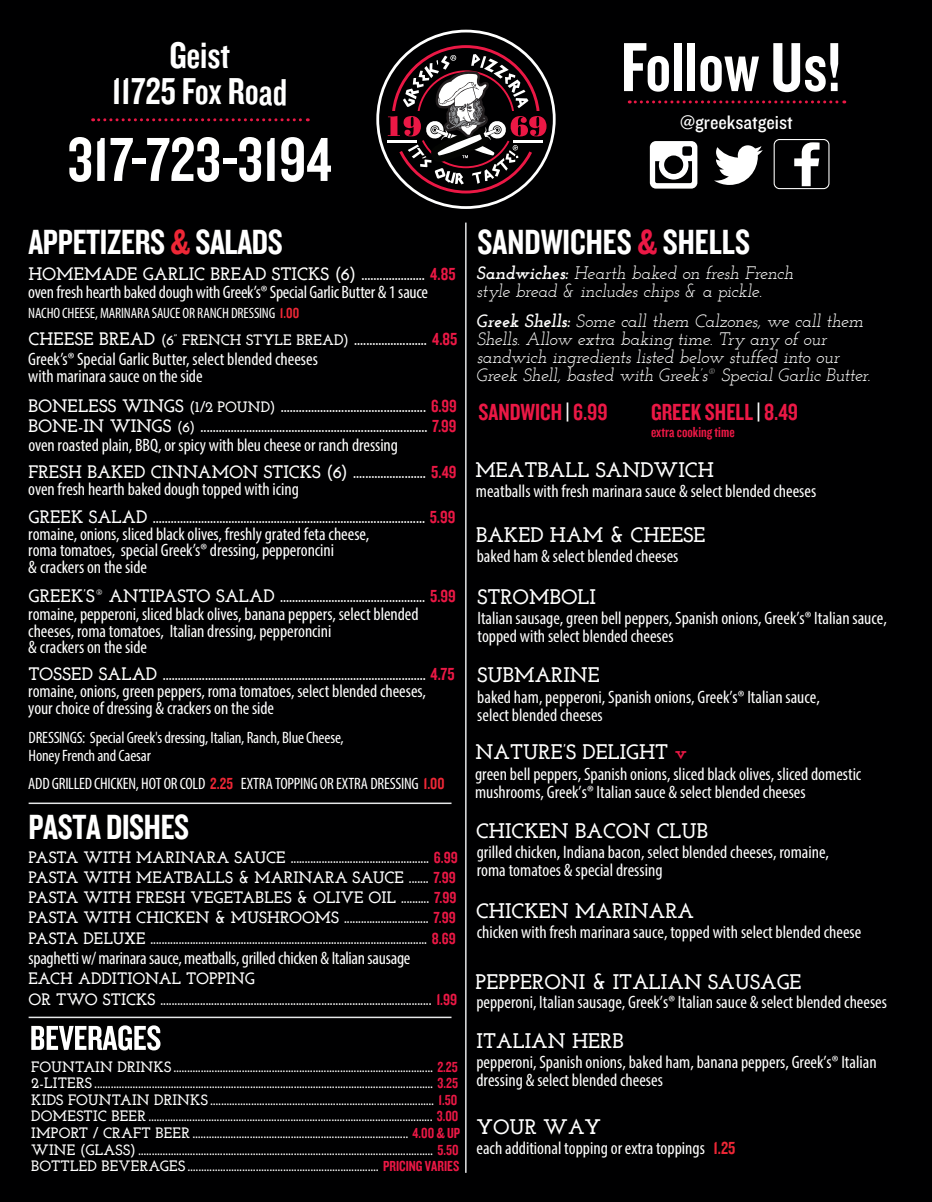
<style>
.page{position:relative;width:932px;height:1202px;background:#000001}
.page>*{position:absolute;margin:0;border:0;box-sizing:border-box;transform-origin:0 0}
.t1{font:64.5px "Knockout HTF49 Liteweight";color:#fff}
.t2{font:38.55px/36px "Knockout HTF49 Liteweight";letter-spacing:-.005em;color:#fff;text-align:center}
.t3{font:36px "Knockout HTF49 Liteweight";letter-spacing:-.01em;color:#fff}
.t4{font:24px "Knockout HTF49 Liteweight";color:#eb1845}
.t5{font:700 21px "Josefin Slab";color:#fff}
.t6{font:20.25px "Knockout HTF30 Junior Welterwt";color:#fff}
.t7{font:condensed 18px/16.5px "Myriad Pro";color:#fff}
.t8{font:700 18px/20.7px "Josefin Slab";color:#fff}
.t9{font:italic 18px/18px "Josefin Slab";letter-spacing:-.015em;color:#fff}
.t10{font:700 16.5px/20.2px "Josefin Slab";letter-spacing:.005em;color:#fff;text-align:justify}
.t11{font:condensed 16.5px/18px "Myriad Pro";letter-spacing:-.015em;color:#fff}
.t12{font:condensed 15px/16.5px "Myriad Pro";letter-spacing:-.01em;color:#fff}
.t13{font:15px "Knockout HTF49 Liteweight";color:#eb1845}
.s1{color:#ed2736}
.s2{font-family:"Knockout HTF49 Liteweight";font-weight:400;color:#eb1845}
.s3{font-family:"Knockout HTF49 Liteweight";font-stretch:normal;color:#ed2736}
.s4{font-size:15px}
.s5{font-family:"Josefin Slab";font-weight:700;font-stretch:normal}
.s6{font-family:"Knockout HTF49 Liteweight";font-stretch:normal;color:#eb1845}
.s7{color:#eb1845}
.s8{font-weight:700}
.s9{color:#fff}
</style>
<div class="page">
<svg style="left:378px;top:31px;width:176px;height:176px"></svg>
<hr style="left:387px;top:140px;width:29px;height:3px;background:#fff">
<svg style="left:388px;top:45px;width:158px;height:157px"></svg>
<hr style="left:29px;top:802px;width:422px;height:2px;background:#e6e7e9">
<hr style="left:29px;top:1016px;width:422px;height:2px;background:#e6e7e9">
<svg style="left:31px;top:1025px;width:129px;height:25px"></svg>
<hr style="left:465px;top:222px;width:1px;height:950px;background:#e6e7e9">
<svg style="left:624px;top:43px;width:45px;height:49px"></svg>
<div style="left:674px;top:43px;width:7px;height:48px;background:#fff"></div>
<div style="left:687px;top:43px;width:8px;height:48px;background:#fff"></div>
<svg style="left:700px;top:56px;width:59px;height:36px"></svg>
<svg style="left:773px;top:43px;width:65px;height:49px"></svg>
<svg style="left:650px;top:141px;width:47px;height:48px"></svg>
<svg style="left:714px;top:145px;width:48px;height:40px"></svg>
<svg style="left:794px;top:142px;width:25px;height:44px"></svg>
<div style="left:773px;top:139px;width:56px;height:50px;border:1px solid #fff;border-radius:5px"></div>
<svg style="left:629px;top:100px;width:215px;height:3px"></svg>
<svg style="left:93px;top:118px;width:215px;height:3px"></svg>
<h2 class="t2" style="left:112px;top:38px;width:177px">Geist<br>11725 Fox Road</h2>
<h1 class="t1" style="left:67px;top:127px;width:266px">317-723-3194</h1>
<p class="t6" style="left:680px;top:112px;width:114px">@greeksatgeist</p>
<h3 class="t3" style="left:28px;top:223px;width:256px">APPETIZERS<span class="s1">&amp;</span> SALADS</h3>
<p class="t8" style="left:29px;top:263px;width:428px">HOMEMADE GARLIC BREAD STICKS (6) ..................... <span class="s2">4.85</span></p>
<p class="t7" style="left:28px;top:284px;width:401px">oven fresh hearth baked dough with Greek’s® Special Garlic Butter &amp; 1 sauce</p>
<p class="t12" style="left:28px;top:304px;width:272px">NACHO CHEESE, MARINARA SAUCE OR RANCH DRESSING <span class="s3">1.00</span></p>
<p class="t8" style="left:29px;top:329px;width:430px">CHEESE BREAD <span class="s4">(6” FRENCH STYLE BREAD)</span> ........................ <span class="s2">4.85</span></p>
<p class="t7" style="left:28px;top:351px;width:291px">Greek’s® Special Garlic Butter, select blended cheeses with marinara sauce on the side</p>
<p class="t8" style="left:29px;top:395px;width:430px">BONELESS WINGS <span class="s4">(1/2 POUND)</span> ................................................ <span class="s2">6.99<br></span>BONE-IN WINGS <span class="s4">(6)</span> ........................................................................... <span class="s2">7.99</span></p>
<p class="t7" style="left:28px;top:437px;width:371px">oven roasted plain, BBQ, or spicy with bleu cheese or ranch dressing</p>
<p class="t8" style="left:29px;top:461px;width:429px">FRESH BAKED CINNAMON STICKS (6) ........................ <span class="s2">5.49</span></p>
<p class="t7" style="left:28px;top:480px;width:272px">oven fresh hearth baked dough topped with icing</p>
<p class="t8" style="left:29px;top:506px;width:428px">GREEK SALAD .......................................................................................... <span class="s2">5.99</span></p>
<p class="t7" style="left:28px;top:525px;width:342px">romaine, onions, sliced black olives, freshly grated feta cheese, roma tomatoes, special Greek’s® dressing, pepperoncini<br>&amp; crackers on the side</p>
<p class="t8" style="left:29px;top:585px;width:429px">GREEK’S<sup>®</sup> ANTIPASTO SALAD ................................................ <span class="s2">5.99</span></p>
<p class="t7" style="left:28px;top:606px;width:392px">romaine, pepperoni, sliced black olives, banana peppers, select blended cheeses, roma tomatoes, Italian dressing, pepperoncini<br>&amp; crackers on the side</p>
<p class="t8" style="left:29px;top:663px;width:427px">TOSSED SALAD ....................................................................................... <span class="s2">4.75</span></p>
<p class="t7" style="left:28px;top:683px;width:399px">romaine, onions, green peppers, roma tomatoes, select blended cheeses, your choice of dressing &amp; crackers on the side</p>
<p class="t11" style="left:29px;top:728px;width:317px">DRESSINGS: Special Greek's dressing, Italian, Ranch, Blue Cheese,<br>Honey French and Caesar</p>
<p class="t11" style="left:28px;top:774px;width:418px">ADD GRILLED CHICKEN, HOT OR COLD <span class="s3">2.25</span> EXTRA TOPPING OR EXTRA DRESSING <span class="s3">1.00</span></p>
<h3 class="t3" style="left:28px;top:808px;width:162px">PASTA DISHES</h3>
<p class="t10" style="left:29px;top:847px;width:431px">PASTA WITH MARINARA SAUCE ................................................. <span class="s2">6.99<br></span>PASTA WITH MEATBALLS &amp; MARINARA SAUCE ....... <span class="s2">7.99<br></span>PASTA WITH FRESH VEGETABLES &amp; OLIVE OIL .......... <span class="s2">7.99<br></span>PASTA WITH CHICKEN &amp; MUSHROOMS .............................. <span class="s2">7.99<br></span>PASTA DELUXE .................................................................................................. <span class="s2">8.69</span></p>
<p class="t7" style="left:29px;top:949px;width:383px">spaghetti w/ marinara sauce, meatballs, grilled chicken &amp; Italian sausage</p>
<p class="t10" style="left:29px;top:968px;width:430px">EACH ADDITIONAL TOPPING<br>OR TWO STICKS ................................................................................................ <span class="s2">1.99</span></p>
<p class="t12" style="left:31px;top:1058px;width:430px"><span class="s5">FOUNTAIN DRINKS</span> ............................................................................................... <span class="s6">2.25<br></span><span class="s5">2-LITERS</span> ............................................................................................................................ <span class="s6">3.25<br></span><span class="s5">KIDS FOUNTAIN DRINKS</span> .................................................................................. <span class="s6">1.50<br></span><span class="s5">DOMESTIC BEER</span> ........................................................................................................ <span class="s6">3.00<br></span><span class="s5">IMPORT / CRAFT BEER</span> ............................................................................... <span class="s6">4.00 &amp; UP </span><span class="s5">WINE (GLASS)</span> ............................................................................................................ <span class="s6">5.50<br></span><span class="s5">BOTTLED BEVERAGES</span> ...................................................................... <span class="s6">PRICING VARIES</span></p>
<h3 class="t3" style="left:477px;top:223px;width:274px">SANDWICHES <span class="s7">&amp;</span> SHELLS</h3>
<p class="t9" style="left:476px;top:264px;width:319px"><span class="s8">Sandwiches:</span> Hearth baked on fresh French style bread &amp; includes chips &amp; a pickle.</p>
<p class="t9" style="left:477px;top:311px;width:395px"><span class="s8">Greek Shells:</span> Some call them Calzones, we call them Shells. Allow extra baking time. Try any of our sandwich ingredients listed below stuffed into our Greek Shell, basted with Greek’s<sup>®</sup> Special Garlic Butter.</p>
<h3 class="t4" style="left:478px;top:400px;width:131px">SANDWICH <span class="s9">|</span> 6.99</h3>
<h3 class="t4" style="left:651px;top:400px;width:149px">GREEK SHELL <span class="s9">|</span> 8.49</h3>
<p class="t13" style="left:651px;top:424px;width:85px">extra cooking time</p>
<p class="t5" style="left:475px;top:457px;width:240px">MEATBALL SANDWICH</p>
<p class="t7" style="left:476px;top:483px;width:342px">meatballs with fresh marinara sauce &amp; select blended cheeses</p>
<p class="t5" style="left:476px;top:522px;width:231px">BAKED HAM &amp; CHEESE</p>
<p class="t7" style="left:477px;top:547px;width:203px">baked ham &amp; select blended cheeses</p>
<p class="t5" style="left:477px;top:584px;width:120px">STROMBOLI</p>
<p class="t7" style="left:477px;top:609px;width:411px;line-height:18px">Italian sausage, green bell peppers, Spanish onions, Greek’s® Italian sauce, topped with select blended cheeses</p>
<p class="t5" style="left:477px;top:662px;width:124px">SUBMARINE</p>
<p class="t7" style="left:477px;top:688px;width:344px;line-height:18px">baked ham, pepperoni, Spanish onions, Greek’s® Italian sauce, select blended cheeses</p>
<p class="t5" style="left:475px;top:740px;width:213px">NATURE’S DELIGHT <span class="s7">v</span></p>
<p class="t7" style="left:475px;top:764px;width:388px;line-height:18px">green bell peppers, Spanish onions, sliced black olives, sliced domestic mushrooms, Greek’s® Italian sauce &amp; select blended cheeses</p>
<p class="t5" style="left:476px;top:818px;width:234px">CHICKEN BACON CLUB</p>
<p class="t7" style="left:477px;top:843px;width:354px;line-height:18px">grilled chicken, Indiana bacon, select blended cheeses, romaine, roma tomatoes &amp; special dressing</p>
<p class="t5" style="left:476px;top:898px;width:219px">CHICKEN MARINARA</p>
<p class="t7" style="left:477px;top:923px;width:386px">chicken with fresh marinara sauce, topped with select blended cheese</p>
<p class="t5" style="left:475px;top:969px;width:327px">PEPPERONI &amp; ITALIAN SAUSAGE</p>
<p class="t7" style="left:476px;top:993px;width:412px">pepperoni, Italian sausage, Greek’s® Italian sauce &amp; select blended cheeses</p>
<p class="t5" style="left:476px;top:1028px;width:149px">ITALIAN HERB</p>
<p class="t7" style="left:476px;top:1052px;width:402px;line-height:18px">pepperoni, Spanish onions, baked ham, banana peppers, Greek’s® Italian dressing &amp; select blended cheeses</p>
<p class="t5" style="left:476px;top:1114px;width:126px">YOUR WAY</p>
<p class="t7" style="left:476px;top:1139px;width:260px">each additional topping or extra toppings <span class="s3">1.25</span></p>
</div>
